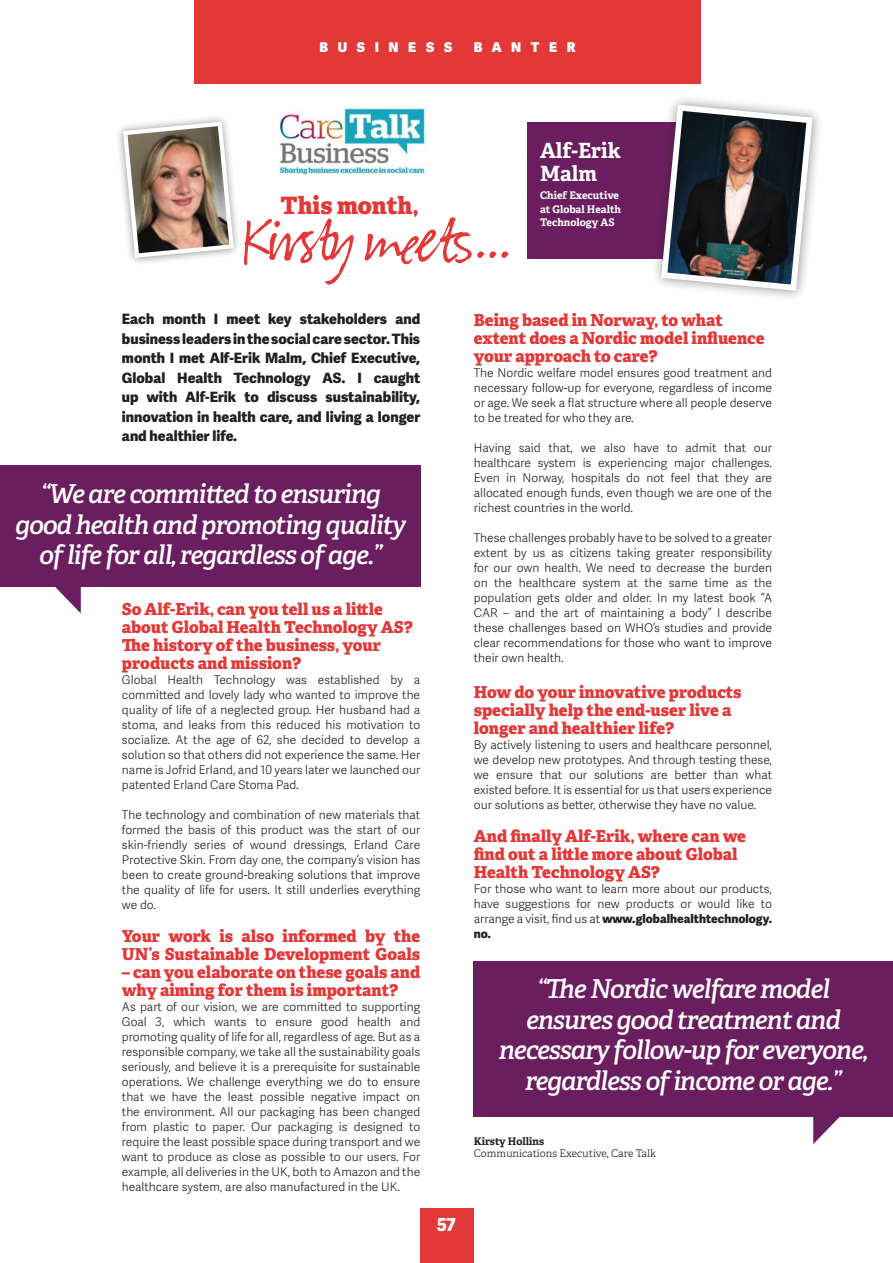
<style>
.page{position:relative;width:893px;height:1263px;background:#fff}
.page>*{position:absolute;margin:0;border:0;box-sizing:border-box;transform-origin:0 0}
.t1{font:75.75px "Suomi Hand Script";color:#e23837}
.t2{font:italic 600 26.1px "Adelle";letter-spacing:-.04em;color:#fff}
.t3{font:800 24px "Adelle";color:#e23837}
.t4{font:700 21px "Adelle";color:#fff}
.t5{font:800 18px "Adelle Sans";color:#fff}
.t6{font:800 16.5px/18px "Adelle";color:#e23837}
.t7{font:800 14.25px/19.5px "Adelle Sans";color:#231f20;text-align:justify}
.t8{font:800 13.5px "Adelle Sans";letter-spacing:.71em;color:#fff}
.t9{font:300 12px/15px "Adelle Sans";color:#231f20;text-align:justify}
.t10{font:700 10.5px "Adelle";color:#fff}
.t11{font:300 10.5px "Adelle";color:#231f20}
.t12{font:700 10.5px "Adelle";color:#231f20}
.s1{font-weight:800}
</style>
<div class="page">
<svg style="left:813px;top:1116px;width:54px;height:28px"></svg>
<svg style="left:55px;top:587px;width:26px;height:26px"></svg>
<div style="left:420px;top:1209px;width:54px;height:54px;background:#e23837"></div>
<div style="left:195px;top:0;width:506px;height:83px;background:#e23837"></div>
<div style="left:0;top:466px;width:420px;height:121px;background:#6b1e5f"></div>
<img style="left:278px;top:106px;width:150px;height:70px">
<div style="left:527px;top:122px;width:245px;height:137px;background:#6b1e5f"></div>
<div style="left:115px;top:113px;width:127px;height:153px;background:#231f20;opacity:.5"></div>
<img style="left:121px;top:119px;width:115px;height:141px">
<div style="left:650px;top:94px;width:174px;height:208px;background:#231f20;opacity:.5"></div>
<img style="left:658px;top:102px;width:158px;height:192px">
<div style="left:474px;top:961px;width:419px;height:155px;background:#6b1e5f"></div>
<p class="t8" style="left:320px;top:38px;width:134px">BUSINESS</p>
<p class="t8" style="left:474px;top:38px;width:104px">BANTER</p>
<p class="t3" style="left:280px;top:190px;width:140px">This month,</p>
<p class="t1" style="left:243px;top:203px;width:270px">Kirsty meets ...</p>
<p class="t4" style="left:540px;top:137px;width:82px">Alf-Erik</p>
<p class="t4" style="left:540px;top:160px;width:59px">Malm</p>
<p class="t10" style="left:540px;top:189px;width:80px">Chief Executive</p>
<p class="t10" style="left:540px;top:202px;width:83px">at Global Health</p>
<p class="t10" style="left:540px;top:216px;width:76px">Technology AS</p>
<p class="t7" style="left:122px;top:310px;width:300px">Each month I meet key stakeholders and business leaders in the social care sector. This month I met Alf-Erik Malm, Chief Executive, Global Health Technology AS. I caught up with Alf-Erik to discuss sustainability, innovation in health care, and living a longer and healthier life.</p>
<p class="t2" style="left:40px;top:477px;width:342px">“We are committed to ensuring</p>
<p class="t2" style="left:15px;top:508px;width:393px">good health and promoting quality</p>
<p class="t2" style="left:39px;top:539px;width:345px">of life for all, regardless of age.”</p>
<p class="t6" style="left:122px;top:601px;width:292px">So Alf-Erik, can you tell us a little about Global Health Technology AS?<br>The history of the business, your products and mission?</p>
<p class="t9" style="left:122px;top:673px;width:300px">Global Health Technology was established by a committed and lovely lady who wanted to improve the quality of life of a neglected group. Her husband had a stoma, and leaks from this reduced his motivation to socialize. At the age of 62, she decided to develop a solution so that others did not experience the same. Her name is Jofrid Erland, and 10 years later we launched our patented Erland Care Stoma Pad.</p>
<p class="t9" style="left:122px;top:808px;width:300px">The technology and combination of new materials that formed the basis of this product was the start of our skin-friendly series of wound dressings, Erland Care Protective Skin. From day one, the company’s vision has been to create ground-breaking solutions that improve the quality of life for users. It still underlies everything we do.</p>
<p class="t6" style="left:122px;top:928px;width:300px">Your work is also informed by the<br>UN’s Sustainable Development Goals</p>
<p class="t6" style="left:122px;top:964px;width:300px">– can you elaborate on these goals and why aiming for them is important?</p>
<p class="t9" style="left:122px;top:1000px;width:300px">As part of our vision, we are committed to supporting Goal 3, which wants to ensure good health and promoting quality of life for all, regardless of age. But as a responsible company, we take all the sustainability goals seriously, and believe it is a prerequisite for sustainable operations. We challenge everything we do to ensure that we have the least possible negative impact on the environment. All our packaging has been changed from plastic to paper. Our packaging is designed to require the least possible space during transport and we want to produce as close as possible to our users. For example, all deliveries in the UK, both to Amazon and the healthcare system, are also manufactured in the UK.</p>
<p class="t5" style="left:437px;top:1213px;width:21px">57</p>
<p class="t6" style="left:474px;top:311px;width:292px">Being based in Norway, to what extent does a Nordic model influence your approach to care?</p>
<p class="t9" style="left:474px;top:366px;width:300px">The Nordic welfare model ensures good treatment and necessary follow-up for everyone, regardless of income or age. We seek a flat structure where all people deserve to be treated for who they are.</p>
<p class="t9" style="left:474px;top:441px;width:300px">Having said that, we also have to admit that our healthcare system is experiencing major challenges.<br>Even in Norway, hospitals do not feel that they are allocated enough funds, even though we are one of the richest countries in the world.</p>
<p class="t9" style="left:474px;top:531px;width:300px">These challenges probably have to be solved to a greater extent by us as citizens taking greater responsibility for our own health. We need to decrease the burden on the healthcare system at the same time as the population gets older and older. In my latest book “A CAR – and the art of maintaining a body” I describe these challenges based on WHO’s studies and provide clear recommendations for those who want to improve their own health.</p>
<p class="t6" style="left:474px;top:683px;width:269px">How do your innovative products specially help the end-user live a longer and healthier life?</p>
<p class="t9" style="left:474px;top:738px;width:300px">By actively listening to users and healthcare personnel, we develop new prototypes. And through testing these, we ensure that our solutions are better than what existed before. It is essential for us that users experience our solutions as better, otherwise they have no value.</p>
<p class="t6" style="left:474px;top:827px;width:274px">And finally Alf-Erik, where can we find out a little more about Global<br>Health Technology AS?</p>
<p class="t9" style="left:474px;top:882px;width:300px">For those who want to learn more about our products, have suggestions for new products or would like to arrange a visit, find us at <span class="s1">www.globalhealthtechnology. no.</span></p>
<p class="t2" style="left:537px;top:972px;width:295px">“The Nordic welfare model</p>
<p class="t2" style="left:526px;top:1003px;width:316px">ensures good treatment and</p>
<p class="t2" style="left:499px;top:1034px;width:371px">necessary follow-up for everyone,</p>
<p class="t2" style="left:525px;top:1065px;width:318px">regardless of income or age.”</p>
<p class="t12" style="left:474px;top:1135px;width:72px">Kirsty Hollins</p>
<p class="t11" style="left:474px;top:1147px;width:184px">Communications Executive, Care Talk</p>
</div>
